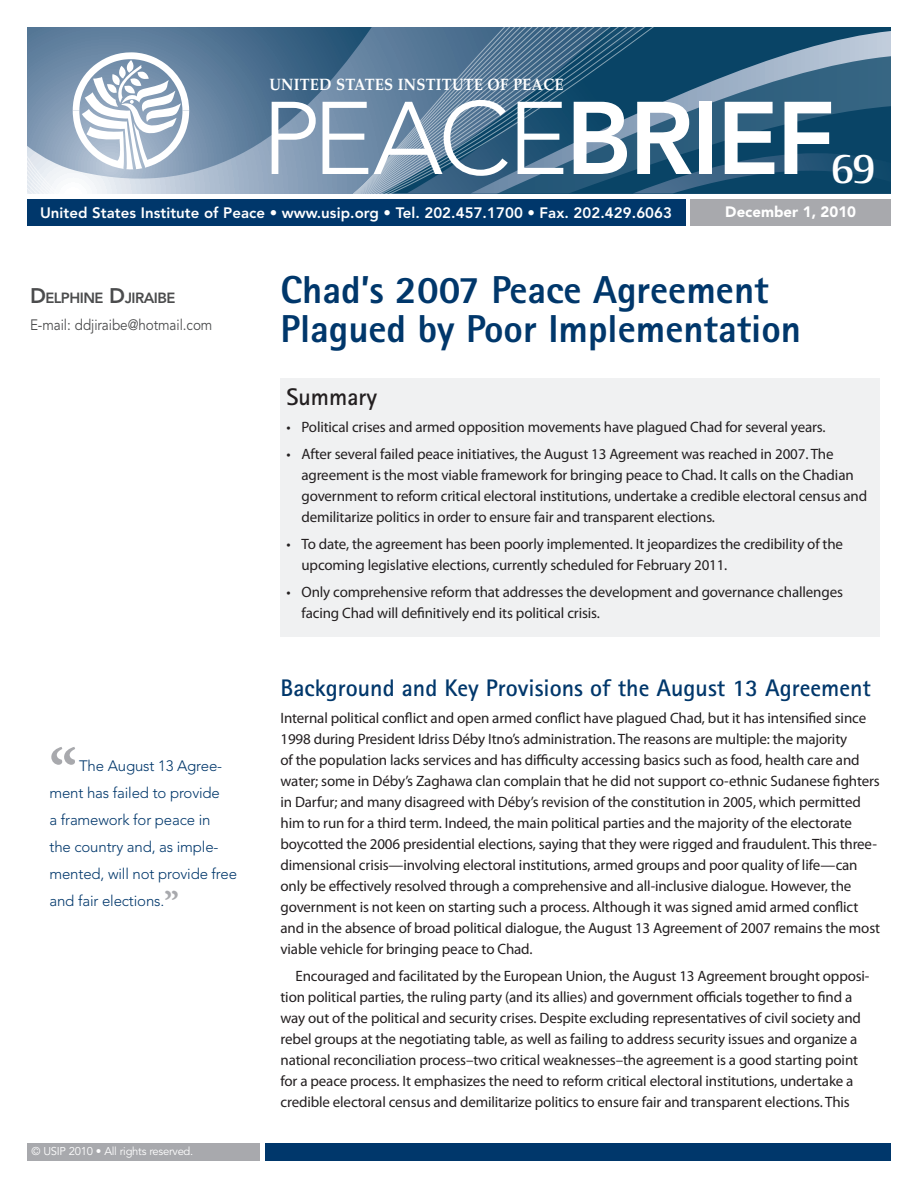
<style>
.page{position:relative;width:918px;height:1188px;background:#fff}
.page>*{position:absolute;margin:0;border:0;box-sizing:border-box;transform-origin:0 0}
.Paragraph_Style_2{font:300 102px "Avenir LT Std";letter-spacing:-.015em;color:#fff}
.Pullquote{font:700 63px "Minion Pro";color:#a8a9ad}
.Paragraph_Style_2-2{font:700 45px "Rotis Semi Serif";color:#fff}
.t1{font:800 39px/39px "Rotis Sans Serif";color:#00376b}
.A1_head{font:700 24px "Rotis Sans Serif";color:#00376b}
.A1_head_-_summary{font:700 24px "Rotis Sans Serif";color:#231f20}
.Board___Members__s{font:700 16.5px "Palatino LT Std";letter-spacing:.015em;color:#fff;scale:.9 1}
.bodytext{font:15px/21px "Myriad Pro";letter-spacing:-.01em;color:#231f20}
.Summary_Bullets{font:15px/21px "Myriad Pro";letter-spacing:-.01em;color:#231f20}
.bodytext_indent{font:15px/21px "Myriad Pro";letter-spacing:-.01em;color:#231f20}
.Pullquote-2{font:300 15px/27px "Avenir LT Std";letter-spacing:-.01em;color:#00376b}
.t2{font:800 15px "Avenir LT Std";letter-spacing:.005em;color:#fff}
.Board___Members__s-2{font:15px "Avenir LT Std";letter-spacing:-.005em;color:#4b4c4d;scale:.9 1}
.Date_-_front{font:900 15px "Avenir LT Std";color:#fff}
.Left_author_Name{font:800 14.7px "Avenir LT Std";letter-spacing:-.035em;color:#4b4c4d}
.About_the_Report_-_D{font:11.25px "Avenir LT Std";letter-spacing:-.025em;color:#fff}
.s1{font-weight:800}
.s2{font-size:21px}
.s3{font-family:"Minion Pro";font-weight:700;font-size:33px;color:#a8a9ad}
</style>
<div class="page">
<svg style="left:27px;top:27px;width:864px;height:167px;background:#4d7491"></svg>
<div style="left:27px;top:199px;width:659px;height:27px;background:#00376b"></div>
<div style="left:690px;top:199px;width:201px;height:27px;background:#a8a9ad"></div>
<svg style="left:73px;top:52px;width:116px;height:117px"></svg>
<div style="left:265px;top:1143px;width:626px;height:18px;background:#00376b"></div>
<div style="left:27px;top:1143px;width:233px;height:18px;background:#a8a9ad"></div>
<div style="left:280px;top:378px;width:600px;height:258px;background:#f0f1f2"></div>
<p class="Board___Members__s" style="left:269px;top:75px;width:118px">UNITED STATES</p>
<p class="Board___Members__s" style="left:398px;top:75px;width:12px">INSTITUTE</p>
<p class="Board___Members__s" style="left:488px;top:75px;width:85px">OF PEACE</p>
<p class="Paragraph_Style_2" style="left:262px;top:79px;width:575px">peace<span class="s1">BrieF</span></p>
<p class="Paragraph_Style_2-2" style="left:830px;top:141px;width:48px">69</p>
<p class="t2" style="left:40px;top:204px;width:634px">United States Institute of Peace • www.usip.org • Tel. 202.457.1700 • Fax. 202.429.6063</p>
<p class="Date_-_front" style="left:725px;top:203px;width:132px">December 1, 2010</p>
<p class="Left_author_Name" style="left:30px;top:289px;width:147px"><span class="s2">D</span>ELPHINE <span class="s2">D</span>JIRAIBE</p>
<p class="Board___Members__s-2" style="left:30px;top:316px;width:204px">E-mail: ddjiraibe@hotmail.com</p>
<p class="Pullquote" style="left:50px;top:727px;width:30px">“</p>
<p class="Pullquote-2" style="left:50px;top:752px;width:189px;text-indent:30px">The August 13 Agree&shy;ment has failed to provide<br>a framework for peace in<br>the country and, as imple&shy;mented, will not provide free and fair elections.<span class="s3">”</span></p>
<p class="About_the_Report_-_D" style="left:32px;top:1145px;width:163px">© USIP 2010 • All rights reserved.</p>
<p class="t1" style="left:280px;top:270px;width:522px">Chad’s 2007 Peace Agreement<br>Plagued by Poor Implementation</p>
<p class="A1_head_-_summary" style="left:286px;top:382px;width:92px">Summary</p>
<p class="Summary_Bullets" style="left:286px;top:416px;width:541px">• Political crises and armed opposition movements have plagued Chad for several years.</p>
<p class="Summary_Bullets" style="left:302px;top:443px;width:567px;text-indent:-15px">• After several failed peace initiatives, the August 13 Agreement was reached in 2007. The agreement is the most viable framework for bringing peace to Chad. It calls on the Chadian government to reform critical electoral institutions, undertake a credible electoral census and demilitarize politics in order to ensure fair and transparent elections.</p>
<p class="Summary_Bullets" style="left:302px;top:533px;width:543px;text-indent:-15px">• To date, the agreement has been poorly implemented. It jeopardizes the credibility of the upcoming legislative elections, currently scheduled for February 2011.</p>
<p class="Summary_Bullets" style="left:302px;top:581px;width:543px;text-indent:-15px">• Only comprehensive reform that addresses the development and governance challenges facing Chad will definitively end its political crisis.</p>
<p class="A1_head" style="left:280px;top:673px;width:592px">Background and Key Provisions of the August 13 Agreement</p>
<p class="bodytext" style="left:280px;top:707px;width:601px">Internal political conflict and open armed conflict have plagued Chad, but it has intensified since 1998 during President Idriss Déby Itno’s administration. The reasons are multiple: the majority<br>of the population lacks services and has difficulty accessing basics such as food, health care and water; some in Déby’s Zaghawa clan complain that he did not support co-ethnic Sudanese fighters in Darfur; and many disagreed with Déby’s revision of the constitution in 2005, which permitted him to run for a third term. Indeed, the main political parties and the majority of the electorate boycotted the 2006 presidential elections, saying that they were rigged and fraudulent. This three&shy;dimensional crisis—involving electoral institutions, armed groups and poor quality of life—can only be effectively resolved through a comprehensive and all-inclusive dialogue. However, the government is not keen on starting such a process. Although it was signed amid armed conflict and in the absence of broad political dialogue, the August 13 Agreement of 2007 remains the most viable vehicle for bringing peace to Chad.</p>
<p class="bodytext_indent" style="left:280px;top:965px;width:591px;text-indent:15px">Encouraged and facilitated by the European Union, the August 13 Agreement brought opposi&shy;tion political parties, the ruling party (and its allies) and government officials together to find a way out of the political and security crises. Despite excluding representatives of civil society and rebel groups at the negotiating table, as well as failing to address security issues and organize a national reconciliation process–two critical weaknesses–the agreement is a good starting point for a peace process. It emphasizes the need to reform critical electoral institutions, undertake a credible electoral census and demilitarize politics to ensure fair and transparent elections. This</p>
</div>
